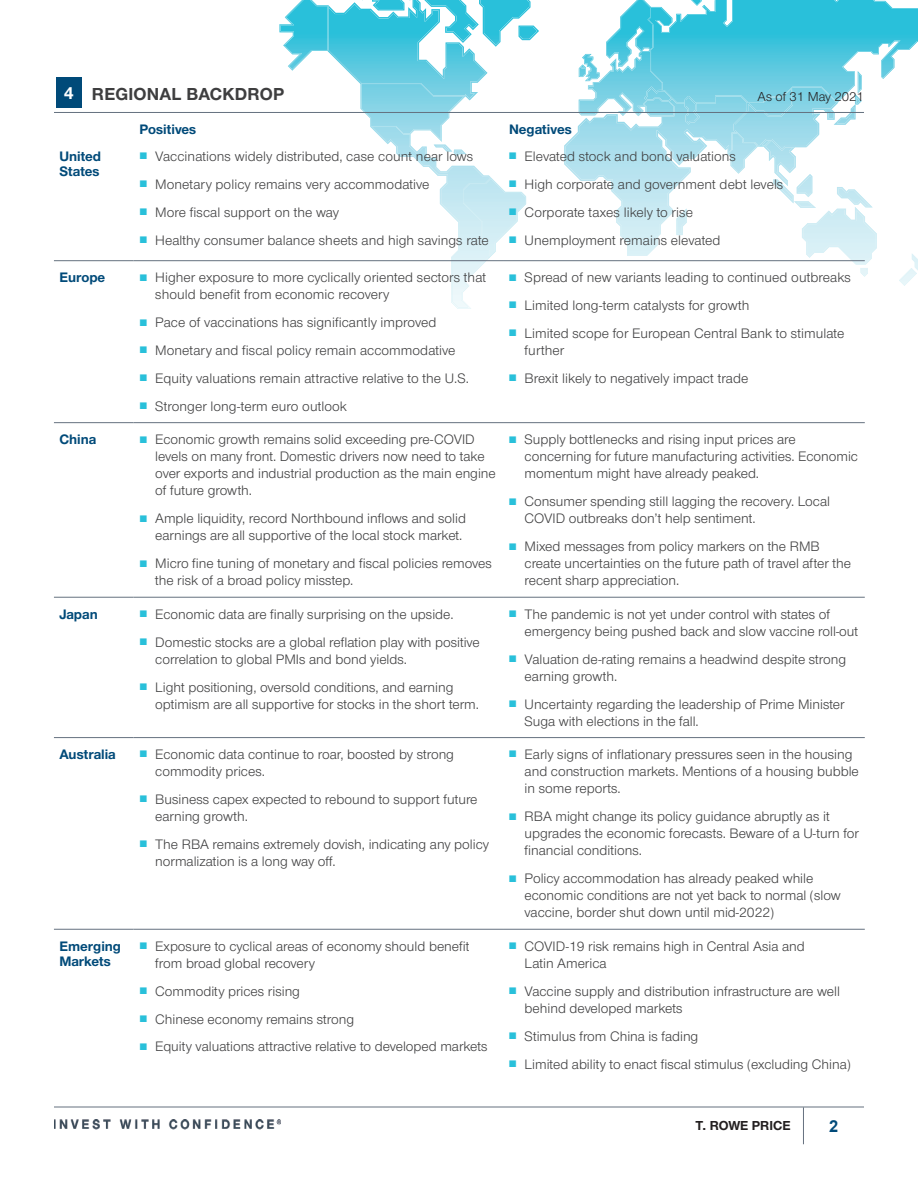
<style>
.page{position:relative;width:918px;height:1188px;background:#fff}
.page>*{position:absolute;margin:0;border:0;box-sizing:border-box;transform-origin:0 0}
.t1{font:700 18px "Nimbus San Nov";letter-spacing:.01em;color:#3e3e3f}
.t2{font:700 16.5px "Arial";color:#004a79}
.t3{font:14.25px/17.1px "Nimbus San Nov";color:#3e3e3f}
.t4{font:700 14.25px/15px "Nimbus San Nov";color:#004a79}
.t5{font:13.5px "Nimbus San Nov";color:#231f20}
.t6{font:700 13.5px "Nimbus San Nov";letter-spacing:-.005em;color:#231f20}
.s1{color:#fff}
.s2{font-family:"Arial";color:#29c0da}
</style>
<div class="page">
<hr style="left:54px;top:1107px;width:810px;height:1px;background:#65717f">
<hr style="left:803px;top:1107px;width:1px;height:37px;background:#65717f">
<img style="left:54px;top:1120px;width:227px;height:9px">
<img style="left:564px;top:68px;width:15px;height:111px">
<img style="left:279px;top:24px;width:247px;height:285px">
<svg style="left:280px;top:0;width:259px;height:156px"></svg>
<img style="left:328px;top:50px;width:34px;height:34px">
<svg style="left:579px;top:0;width:339px;height:286px"></svg>
<img style="left:463px;top:177px;width:63px;height:81px">
<img style="left:728px;top:133px;width:30px;height:40px">
<img style="left:648px;top:0;width:270px;height:103px">
<img style="left:685px;top:96px;width:15px;height:28px">
<hr style="left:54px;top:260px;width:80px;height:1px;background:#65717f">
<hr style="left:134px;top:260px;width:369px;height:1px;background:#65717f">
<hr style="left:503px;top:260px;width:362px;height:1px;background:#65717f">
<hr style="left:54px;top:422px;width:80px;height:1px;background:#65717f">
<hr style="left:134px;top:422px;width:369px;height:1px;background:#65717f">
<hr style="left:503px;top:422px;width:362px;height:1px;background:#65717f">
<hr style="left:54px;top:597px;width:80px;height:1px;background:#65717f">
<hr style="left:134px;top:597px;width:369px;height:1px;background:#65717f">
<hr style="left:503px;top:597px;width:362px;height:1px;background:#65717f">
<hr style="left:54px;top:737px;width:80px;height:1px;background:#65717f">
<hr style="left:134px;top:737px;width:369px;height:1px;background:#65717f">
<hr style="left:503px;top:737px;width:362px;height:1px;background:#65717f">
<hr style="left:54px;top:929px;width:80px;height:1px;background:#65717f">
<hr style="left:134px;top:929px;width:369px;height:1px;background:#65717f">
<hr style="left:503px;top:929px;width:362px;height:1px;background:#65717f">
<div style="left:56px;top:77px;width:26px;height:31px;background:#004a79"></div>
<hr style="left:54px;top:112px;width:810px;height:1px;background:#65717f">
<p class="t1" style="left:64px;top:83px;width:222px"><span class="s1">4</span> REGIONAL BACKDROP</p>
<p class="t5" style="left:758px;top:89px;width:108px">As of 31 May 2021</p>
<p class="t4" style="left:140px;top:121px;width:58px">Positives</p>
<p class="t4" style="left:509px;top:121px;width:64px">Negatives</p>
<p class="t4" style="left:59px;top:149px;width:43px">United<br>States</p>
<p class="t3" style="left:139px;top:148px;width:336px"><span class="s2">■</span> Vaccinations widely distributed, case count near lows</p>
<p class="t3" style="left:139px;top:176px;width:292px"><span class="s2">■</span> Monetary policy remains very accommodative</p>
<p class="t3" style="left:139px;top:204px;width:202px"><span class="s2">■</span> More fiscal support on the way</p>
<p class="t3" style="left:139px;top:231px;width:351px"><span class="s2">■</span> Healthy consumer balance sheets and high savings rate</p>
<p class="t4" style="left:59px;top:270px;width:47px">Europe</p>
<p class="t3" style="left:155px;top:269px;width:333px;text-indent:-16px"><span class="s2">■</span> Higher exposure to more cyclically oriented sectors that should benefit from economic recovery</p>
<p class="t3" style="left:139px;top:314px;width:299px"><span class="s2">■</span> Pace of vaccinations has significantly improved</p>
<p class="t3" style="left:139px;top:342px;width:318px"><span class="s2">■</span> Monetary and fiscal policy remain accommodative</p>
<p class="t3" style="left:139px;top:370px;width:332px"><span class="s2">■</span> Equity valuations remain attractive relative to the U.S.</p>
<p class="t3" style="left:139px;top:398px;width:210px"><span class="s2">■</span> Stronger long-term euro outlook</p>
<p class="t4" style="left:59px;top:432px;width:38px">China</p>
<p class="t3" style="left:155px;top:431px;width:342px;text-indent:-16px"><span class="s2">■</span> Economic growth remains solid exceeding pre-COVID levels on many front. Domestic drivers now need to take over exports and industrial production as the main engine of future growth.</p>
<p class="t3" style="left:139px;top:510px;width:329px;text-align:right"><span class="s2">■</span> Ample liquidity, record Northbound inflows and solid earnings are all supportive of the local stock market.</p>
<p class="t3" style="left:155px;top:555px;width:338px;text-indent:-16px"><span class="s2">■</span> Micro fine tuning of monetary and fiscal policies removes the risk of a broad policy misstep.</p>
<p class="t4" style="left:59px;top:606px;width:40px">Japan</p>
<p class="t3" style="left:139px;top:605px;width:316px"><span class="s2">■</span> Economic data are finally surprising on the upside.</p>
<p class="t3" style="left:155px;top:633px;width:326px;text-indent:-16px"><span class="s2">■</span> Domestic stocks are a global reflation play with positive correlation to global PMIs and bond yields.</p>
<p class="t3" style="left:155px;top:678px;width:325px;text-indent:-16px"><span class="s2">■</span> Light positioning, oversold conditions, and earning optimism are all supportive for stocks in the short term.</p>
<p class="t4" style="left:59px;top:747px;width:58px">Australia</p>
<p class="t3" style="left:155px;top:746px;width:300px;text-indent:-16px"><span class="s2">■</span> Economic data continue to roar, boosted by strong commodity prices.</p>
<p class="t3" style="left:155px;top:791px;width:324px;text-indent:-16px"><span class="s2">■</span> Business capex expected to rebound to support future earning growth.</p>
<p class="t3" style="left:155px;top:836px;width:335px;text-indent:-16px"><span class="s2">■</span> The RBA remains extremely dovish, indicating any policy normalization is a long way off.</p>
<p class="t4" style="left:59px;top:938px;width:63px">Emerging<br>Markets</p>
<p class="t3" style="left:155px;top:937px;width:316px;text-indent:-16px"><span class="s2">■</span> Exposure to cyclical areas of economy should benefit from broad global recovery</p>
<p class="t3" style="left:139px;top:982px;width:162px"><span class="s2">■</span> Commodity prices rising</p>
<p class="t3" style="left:139px;top:1010px;width:217px"><span class="s2">■</span> Chinese economy remains strong</p>
<p class="t3" style="left:139px;top:1038px;width:350px"><span class="s2">■</span> Equity valuations attractive relative to developed markets</p>
<p class="t3" style="left:508px;top:148px;width:229px"><span class="s2">■</span> Elevated stock and bond valuations</p>
<p class="t3" style="left:508px;top:176px;width:276px"><span class="s2">■</span> High corporate and government debt levels</p>
<p class="t3" style="left:508px;top:204px;width:186px"><span class="s2">■</span> Corporate taxes likely to rise</p>
<p class="t3" style="left:508px;top:231px;width:214px"><span class="s2">■</span> Unemployment remains elevated</p>
<p class="t3" style="left:508px;top:269px;width:344px"><span class="s2">■</span> Spread of new variants leading to continued outbreaks</p>
<p class="t3" style="left:508px;top:297px;width:243px"><span class="s2">■</span> Limited long-term catalysts for growth</p>
<p class="t3" style="left:525px;top:325px;width:321px;text-indent:-16px"><span class="s2">■</span> Limited scope for European Central Bank to stimulate further</p>
<p class="t3" style="left:508px;top:370px;width:241px"><span class="s2">■</span> Brexit likely to negatively impact trade</p>
<p class="t3" style="left:525px;top:431px;width:335px;text-indent:-16px"><span class="s2">■</span> Supply bottlenecks and rising input prices are concerning for future manufacturing activities. Economic momentum might have already peaked.</p>
<p class="t3" style="left:525px;top:493px;width:307px;text-indent:-16px"><span class="s2">■</span> Consumer spending still lagging the recovery. Local<br>COVID outbreaks don’t help sentiment.</p>
<p class="t3" style="left:525px;top:538px;width:328px;text-indent:-16px"><span class="s2">■</span> Mixed messages from policy markers on the RMB create uncertainties on the future path of travel after the recent sharp appreciation.</p>
<p class="t3" style="left:525px;top:605px;width:335px;text-indent:-16px"><span class="s2">■</span> The pandemic is not yet under control with states of emergency being pushed back and slow vaccine roll-out</p>
<p class="t3" style="left:525px;top:650px;width:323px;text-indent:-16px"><span class="s2">■</span> Valuation de-rating remains a headwind despite strong earning growth.</p>
<p class="t3" style="left:525px;top:695px;width:322px;text-indent:-16px"><span class="s2">■</span> Uncertainty regarding the leadership of Prime Minister<br>Suga with elections in the fall.</p>
<p class="t3" style="left:525px;top:746px;width:336px;text-indent:-16px"><span class="s2">■</span> Early signs of inflationary pressures seen in the housing and construction markets. Mentions of a housing bubble in some reports.</p>
<p class="t3" style="left:525px;top:808px;width:336px;text-indent:-16px"><span class="s2">■</span> RBA might change its policy guidance abruptly as it upgrades the economic forecasts. Beware of a U-turn for financial conditions.</p>
<p class="t3" style="left:525px;top:870px;width:318px;text-indent:-16px"><span class="s2">■</span> Policy accommodation has already peaked while economic conditions are not yet back to normal (slow vaccine, border shut down until mid-2022)</p>
<p class="t3" style="left:525px;top:937px;width:282px;text-indent:-16px"><span class="s2">■</span> COVID-19 risk remains high in Central Asia and<br>Latin America</p>
<p class="t3" style="left:525px;top:982px;width:317px;text-indent:-16px"><span class="s2">■</span> Vaccine supply and distribution infrastructure are well behind developed markets</p>
<p class="t3" style="left:508px;top:1027px;width:192px"><span class="s2">■</span> Stimulus from China is fading</p>
<p class="t3" style="left:508px;top:1055px;width:344px"><span class="s2">■</span> Limited ability to enact fiscal stimulus (excluding China)</p>
<p class="t6" style="left:696px;top:1118px;width:96px">T. ROWE PRICE</p>
<p class="t2" style="left:829px;top:1114px;width:11px">2</p>
</div>
